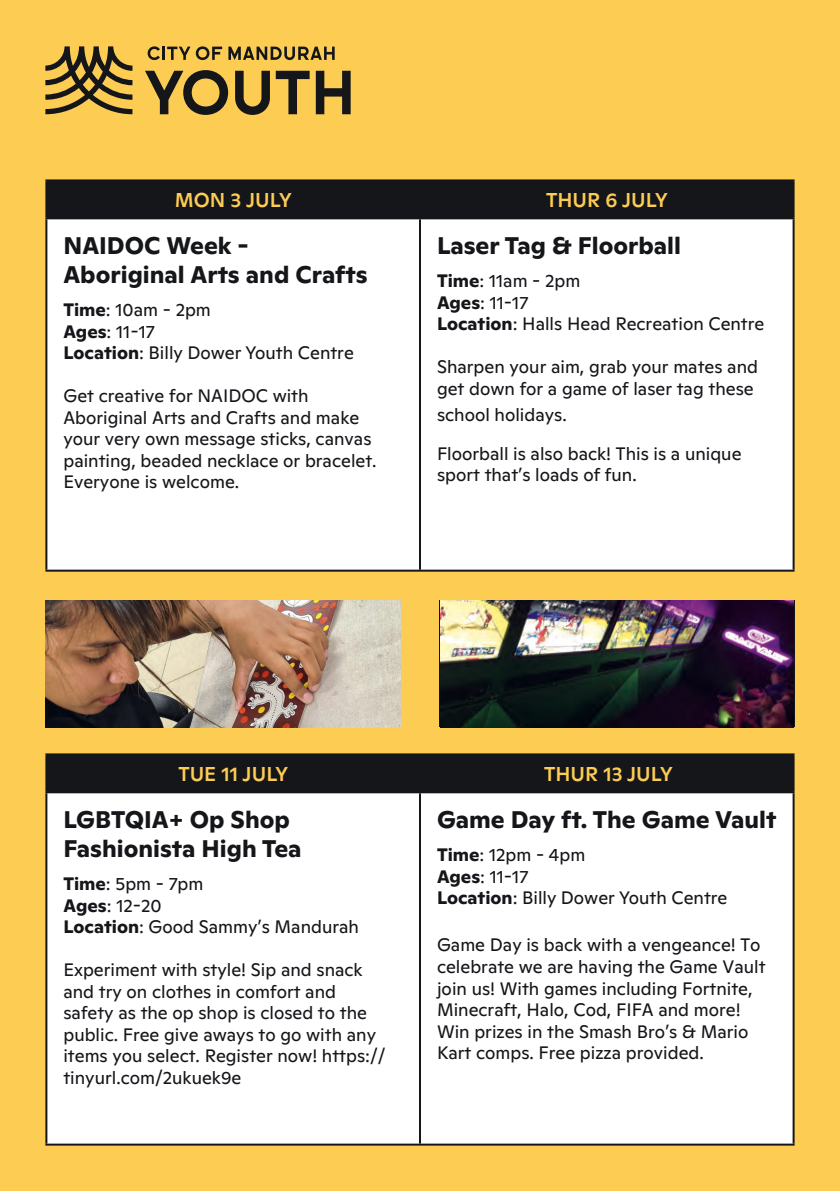
<style>
.page{position:relative;width:840px;height:1191px;background:#fff}
.page>*{position:absolute;margin:0;border:0;box-sizing:border-box;transform-origin:0 0}
.t1{font:700 24px/28.8px "Ginto Normal";color:#15161a}
.t2{font:500 20px "Ginto Normal";color:#fccc53}
.t3{font:18px/21.6px "Ginto Normal";color:#15161a}
.s1{font-weight:700}
</style>
<div class="page">
<div style="left:0;top:0;width:839px;height:1191px;background:#fccc53"></div>
<svg style="left:145px;top:70px;width:83px;height:45px"></svg>
<svg style="left:235px;top:71px;width:74px;height:44px"></svg>
<svg style="left:315px;top:71px;width:35px;height:43px"></svg>
<svg style="left:45px;top:46px;width:87px;height:68px"></svg>
<svg style="left:147px;top:46px;width:43px;height:14px"></svg>
<svg style="left:196px;top:46px;width:26px;height:14px"></svg>
<svg style="left:228px;top:47px;width:106px;height:13px"></svg>
<img style="left:45px;top:600px;width:356px;height:127px">
<img style="left:440px;top:600px;width:352px;height:127px">
<div style="left:47px;top:181px;width:745px;height:36px;background:#15161a"></div>
<div style="left:47px;top:219px;width:745px;height:350px;background:#fff"></div>
<hr style="left:45px;top:179px;width:375px;height:2px;background:#15161a">
<hr style="left:45px;top:181px;width:2px;height:36px;background:#15161a">
<hr style="left:420px;top:179px;width:374px;height:2px;background:#15161a">
<hr style="left:419px;top:181px;width:2px;height:36px;background:#15161a">
<hr style="left:792px;top:181px;width:2px;height:36px;background:#15161a">
<hr style="left:45px;top:217px;width:375px;height:2px;background:#15161a">
<hr style="left:45px;top:219px;width:2px;height:350px;background:#15161a">
<hr style="left:420px;top:217px;width:374px;height:2px;background:#15161a">
<hr style="left:419px;top:219px;width:2px;height:350px;background:#15161a">
<hr style="left:792px;top:219px;width:2px;height:350px;background:#15161a">
<hr style="left:45px;top:569px;width:375px;height:2px;background:#15161a">
<hr style="left:420px;top:569px;width:374px;height:2px;background:#15161a">
<div style="left:47px;top:755px;width:745px;height:36px;background:#15161a"></div>
<div style="left:47px;top:793px;width:745px;height:350px;background:#fff"></div>
<hr style="left:45px;top:753px;width:375px;height:2px;background:#15161a">
<hr style="left:45px;top:755px;width:2px;height:36px;background:#15161a">
<hr style="left:420px;top:753px;width:374px;height:2px;background:#15161a">
<hr style="left:419px;top:755px;width:2px;height:36px;background:#15161a">
<hr style="left:792px;top:755px;width:2px;height:36px;background:#15161a">
<hr style="left:45px;top:791px;width:375px;height:2px;background:#15161a">
<hr style="left:45px;top:793px;width:2px;height:350px;background:#15161a">
<hr style="left:420px;top:791px;width:374px;height:2px;background:#15161a">
<hr style="left:419px;top:793px;width:2px;height:350px;background:#15161a">
<hr style="left:792px;top:793px;width:2px;height:350px;background:#15161a">
<hr style="left:45px;top:1143px;width:375px;height:2px;background:#15161a">
<hr style="left:420px;top:1143px;width:374px;height:2px;background:#15161a">
<p class="t2" style="left:175px;top:185px;width:118px">MON 3 JULY</p>
<p class="t2" style="left:546px;top:185px;width:123px">THUR 6 JULY</p>
<p class="t1" style="left:63px;top:229px;width:305px">NAIDOC Week -<br>Aboriginal Arts and Crafts</p>
<p class="t3" style="left:63px;top:298px;width:292px"><span class="s1">Time</span>: 10am - 2pm<br><span class="s1">Ages</span>: 11-17<br><span class="s1">Location</span>: Billy Dower Youth Centre</p>
<p class="t3" style="left:63px;top:385px;width:314px">Get creative for NAIDOC with<br>Aboriginal Arts and Crafts and make your very own message sticks, canvas painting, beaded necklace or bracelet.<br>Everyone is welcome.</p>
<p class="t1" style="left:437px;top:229px;width:245px">Laser Tag &amp; Floorball</p>
<p class="t3" style="left:437px;top:269px;width:329px"><span class="s1">Time</span>: 11am - 2pm<br><span class="s1">Ages</span>: 11-17<br><span class="s1">Location</span>: Halls Head Recreation Centre</p>
<p class="t3" style="left:437px;top:356px;width:322px">Sharpen your aim, grab your mates and get down for a game of laser tag these</p>
<p class="t3" style="left:437px;top:395px;width:306px;line-height:39px">school holidays.<br>Floorball is also back! This is a unique</p>
<p class="t3" style="left:437px;top:464px;width:201px">sport that’s loads of fun.</p>
<p class="t2" style="left:178px;top:759px;width:112px">TUE 11 JULY</p>
<p class="t2" style="left:544px;top:759px;width:130px">THUR 13 JULY</p>
<p class="t1" style="left:63px;top:803px;width:239px">LGBTQIA+ Op Shop<br>Fashionista High Tea</p>
<p class="t3" style="left:63px;top:871px;width:297px"><span class="s1">Time</span>: 5pm - 7pm<br><span class="s1">Ages</span>: 12-20<br><span class="s1">Location</span>: Good Sammy’s Mandurah</p>
<p class="t3" style="left:63px;top:959px;width:323px">Experiment with style! Sip and snack and try on clothes in comfort and safety as the op shop is closed to the public. Free give aways to go with any items you select. Register now! https:// tinyurl.com/2ukuek9e</p>
<p class="t1" style="left:437px;top:803px;width:341px">Game Day ft. The Game Vault</p>
<p class="t3" style="left:437px;top:843px;width:292px"><span class="s1">Time</span>: 12pm - 4pm<br><span class="s1">Ages</span>: 11-17<br><span class="s1">Location</span>: Billy Dower Youth Centre</p>
<p class="t3" style="left:437px;top:934px;width:330px">Game Day is back with a vengeance! To celebrate we are having the Game Vault join us! With games including Fortnite, Minecraft, Halo, Cod, FIFA and more!<br>Win prizes in the Smash Bro’s &amp; Mario Kart comps. Free pizza provided.</p>
</div>
